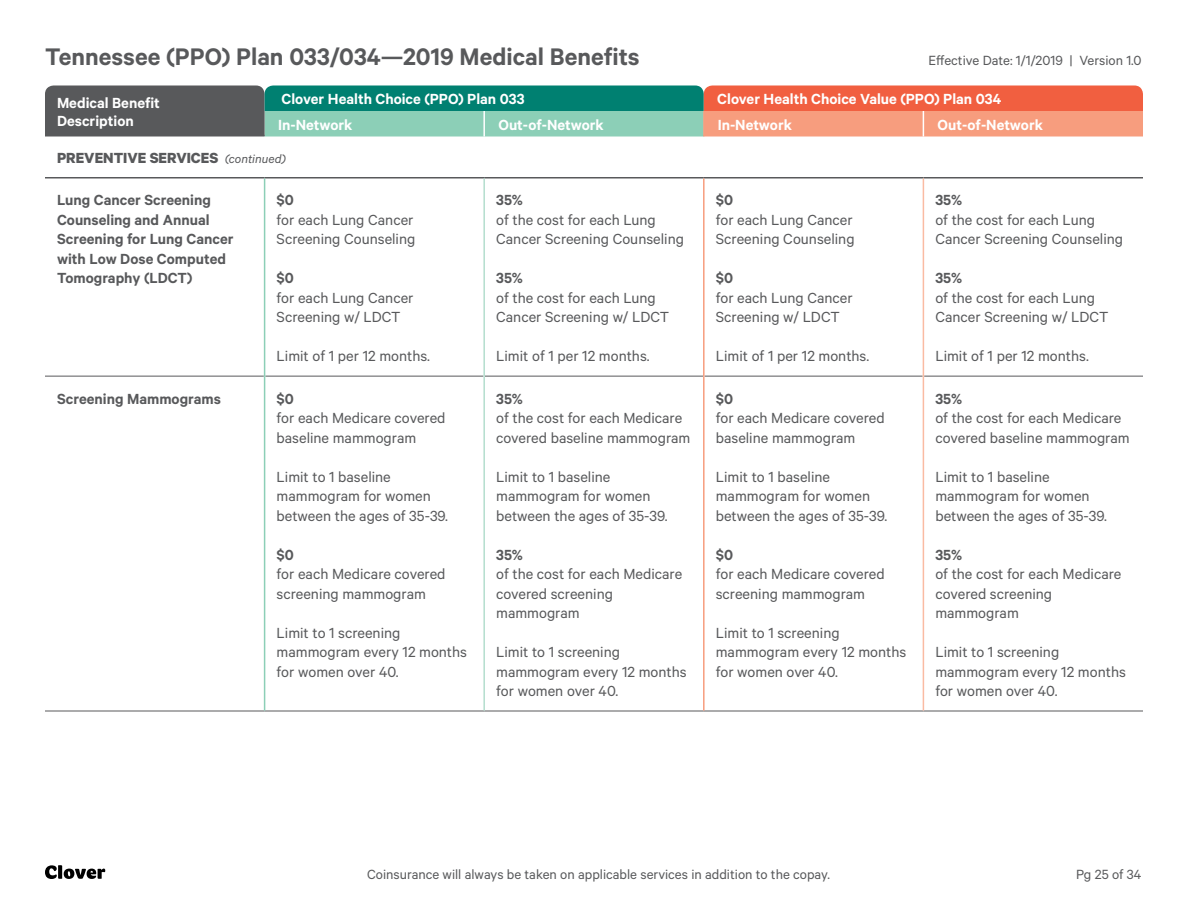
<style>
.page{position:relative;width:1188px;height:918px;background:#fff}
.page>*{position:absolute;margin:0;border:0;box-sizing:border-box;transform-origin:0 0}
.t1{font:600 27px "Calibre";color:#58595b}
.t2{font:16.5px/19.5px "Calibre";color:#58595b}
.t3{font:600 16.5px/19.5px "Calibre";color:#58595b}
.t4{font:600 16.5px/18px "Calibre";color:#fff}
.t5{font:700 16.5px "Calibre";color:#58595b}
.t6{font:15px "Calibre";color:#58595b}
.s1{font-weight:400;font-style:italic;font-size:13.5px}
</style>
<div class="page">
<svg style="left:45px;top:865px;width:60px;height:14px"></svg>
<hr style="left:45px;top:177px;width:220px;height:1px;background:#58595b">
<hr style="left:265px;top:177px;width:219px;height:1px;background:#58595b">
<hr style="left:484px;top:177px;width:220px;height:1px;background:#58595b">
<hr style="left:704px;top:177px;width:219px;height:1px;background:#58595b">
<hr style="left:923px;top:177px;width:220px;height:1px;background:#58595b">
<hr style="left:45px;top:711px;width:220px;height:1px;background:#58595b">
<hr style="left:265px;top:711px;width:219px;height:1px;background:#58595b">
<hr style="left:484px;top:711px;width:220px;height:1px;background:#58595b">
<hr style="left:704px;top:711px;width:219px;height:1px;background:#58595b">
<hr style="left:923px;top:711px;width:220px;height:1px;background:#58595b">
<hr style="left:45px;top:376px;width:219px;height:1px;background:#58595b">
<hr style="left:265px;top:376px;width:218px;height:1px;background:#58595b">
<hr style="left:485px;top:376px;width:218px;height:1px;background:#58595b">
<hr style="left:705px;top:376px;width:218px;height:1px;background:#58595b">
<hr style="left:924px;top:376px;width:219px;height:1px;background:#58595b">
<hr style="left:703px;top:178px;width:2px;height:198px;background:#f79d7e">
<hr style="left:703px;top:376px;width:2px;height:335px;background:#f79d7e">
<hr style="left:264px;top:178px;width:1px;height:198px;background:#8ccfb7">
<hr style="left:264px;top:376px;width:1px;height:335px;background:#8ccfb7">
<hr style="left:483px;top:178px;width:2px;height:198px;background:#b4dece">
<hr style="left:483px;top:376px;width:2px;height:335px;background:#b4dece">
<hr style="left:923px;top:178px;width:1px;height:198px;background:#fabba3">
<hr style="left:923px;top:376px;width:1px;height:335px;background:#fabba3">
<svg style="left:45px;top:86px;width:1098px;height:50px;background:#8f8773"></svg>
<h1 class="t1" style="left:45px;top:41px;width:596px">Tennessee (PPO) Plan 033/034—2019 Medical Benefits</h1>
<p class="t6" style="left:928px;top:52px;width:215px">Effective Date: 1/1/2019 | Version 1.0</p>
<p class="t4" style="left:57px;top:94px;width:104px">Medical Benefit<br>Description</p>
<p class="t4" style="left:282px;top:90px;width:245px">Clover Health Choice (PPO) Plan 033</p>
<p class="t4" style="left:717px;top:90px;width:285px">Clover Health Choice Value (PPO) Plan 034</p>
<p class="t4" style="left:278px;top:115px;width:76px">In-Network</p>
<p class="t4" style="left:498px;top:115px;width:107px">Out-of-Network</p>
<p class="t4" style="left:718px;top:115px;width:76px">In-Network</p>
<p class="t4" style="left:938px;top:115px;width:107px">Out-of-Network</p>
<p class="t5" style="left:57px;top:148px;width:230px">PREVENTIVE SERVICES <span class="s1">(continued)</span></p>
<p class="t3" style="left:57px;top:190px;width:178px">Lung Cancer Screening<br>Counseling and Annual<br>Screening for Lung Cancer with Low Dose Computed<br>Tomography (LDCT)</p>
<p class="t3" style="left:277px;top:190px;width:19px">$0</p>
<p class="t2" style="left:277px;top:209px;width:140px">for each Lung Cancer<br>Screening Counseling</p>
<p class="t3" style="left:277px;top:268px;width:19px">$0</p>
<p class="t2" style="left:277px;top:287px;width:138px">for each Lung Cancer<br>Screening w/ LDCT</p>
<p class="t2" style="left:277px;top:346px;width:155px">Limit of 1 per 12 months.</p>
<p class="t3" style="left:57px;top:388px;width:165px">Screening Mammograms</p>
<p class="t3" style="left:277px;top:388px;width:19px">$0</p>
<p class="t2" style="left:277px;top:408px;width:170px">for each Medicare covered baseline mammogram</p>
<p class="t2" style="left:277px;top:466px;width:173px">Limit to 1 baseline mammogram for women between the ages of 35-39.</p>
<p class="t3" style="left:277px;top:544px;width:19px">$0</p>
<p class="t2" style="left:277px;top:564px;width:170px">for each Medicare covered screening mammogram</p>
<p class="t2" style="left:277px;top:622px;width:192px">Limit to 1 screening mammogram every 12 months for women over 40.</p>
<p class="t3" style="left:496px;top:190px;width:28px">35%</p>
<p class="t2" style="left:496px;top:209px;width:189px">of the cost for each Lung<br>Cancer Screening Counseling</p>
<p class="t3" style="left:496px;top:268px;width:28px">35%</p>
<p class="t2" style="left:496px;top:287px;width:174px">of the cost for each Lung<br>Cancer Screening w/ LDCT</p>
<p class="t2" style="left:496px;top:346px;width:155px">Limit of 1 per 12 months.</p>
<p class="t3" style="left:496px;top:388px;width:28px">35%</p>
<p class="t2" style="left:496px;top:408px;width:196px">of the cost for each Medicare covered baseline mammogram</p>
<p class="t2" style="left:496px;top:466px;width:173px">Limit to 1 baseline mammogram for women between the ages of 35-39.</p>
<p class="t3" style="left:496px;top:544px;width:28px">35%</p>
<p class="t2" style="left:496px;top:564px;width:188px">of the cost for each Medicare covered screening mammogram</p>
<p class="t2" style="left:496px;top:642px;width:192px">Limit to 1 screening mammogram every 12 months for women over 40.</p>
<p class="t3" style="left:716px;top:190px;width:19px">$0</p>
<p class="t2" style="left:716px;top:209px;width:140px">for each Lung Cancer<br>Screening Counseling</p>
<p class="t3" style="left:716px;top:268px;width:19px">$0</p>
<p class="t2" style="left:716px;top:287px;width:138px">for each Lung Cancer<br>Screening w/ LDCT</p>
<p class="t2" style="left:716px;top:346px;width:155px">Limit of 1 per 12 months.</p>
<p class="t3" style="left:716px;top:388px;width:19px">$0</p>
<p class="t2" style="left:716px;top:408px;width:170px">for each Medicare covered baseline mammogram</p>
<p class="t2" style="left:716px;top:466px;width:173px">Limit to 1 baseline mammogram for women between the ages of 35-39.</p>
<p class="t3" style="left:716px;top:544px;width:19px">$0</p>
<p class="t2" style="left:716px;top:564px;width:170px">for each Medicare covered screening mammogram</p>
<p class="t2" style="left:716px;top:622px;width:192px">Limit to 1 screening mammogram every 12 months for women over 40.</p>
<p class="t3" style="left:935px;top:190px;width:28px">35%</p>
<p class="t2" style="left:935px;top:209px;width:189px">of the cost for each Lung<br>Cancer Screening Counseling</p>
<p class="t3" style="left:935px;top:268px;width:28px">35%</p>
<p class="t2" style="left:935px;top:287px;width:174px">of the cost for each Lung<br>Cancer Screening w/ LDCT</p>
<p class="t2" style="left:935px;top:346px;width:155px">Limit of 1 per 12 months.</p>
<p class="t3" style="left:935px;top:388px;width:28px">35%</p>
<p class="t2" style="left:935px;top:408px;width:196px">of the cost for each Medicare covered baseline mammogram</p>
<p class="t2" style="left:935px;top:466px;width:173px">Limit to 1 baseline mammogram for women between the ages of 35-39.</p>
<p class="t3" style="left:935px;top:544px;width:28px">35%</p>
<p class="t2" style="left:935px;top:564px;width:188px">of the cost for each Medicare covered screening mammogram</p>
<p class="t2" style="left:935px;top:642px;width:192px">Limit to 1 screening mammogram every 12 months for women over 40.</p>
<p class="t6" style="left:367px;top:866px;width:464px">Coinsurance will always be taken on applicable services in addition to the copay.</p>
<p class="t6" style="left:1076px;top:866px;width:67px">Pg 25 of 34</p>
</div>
